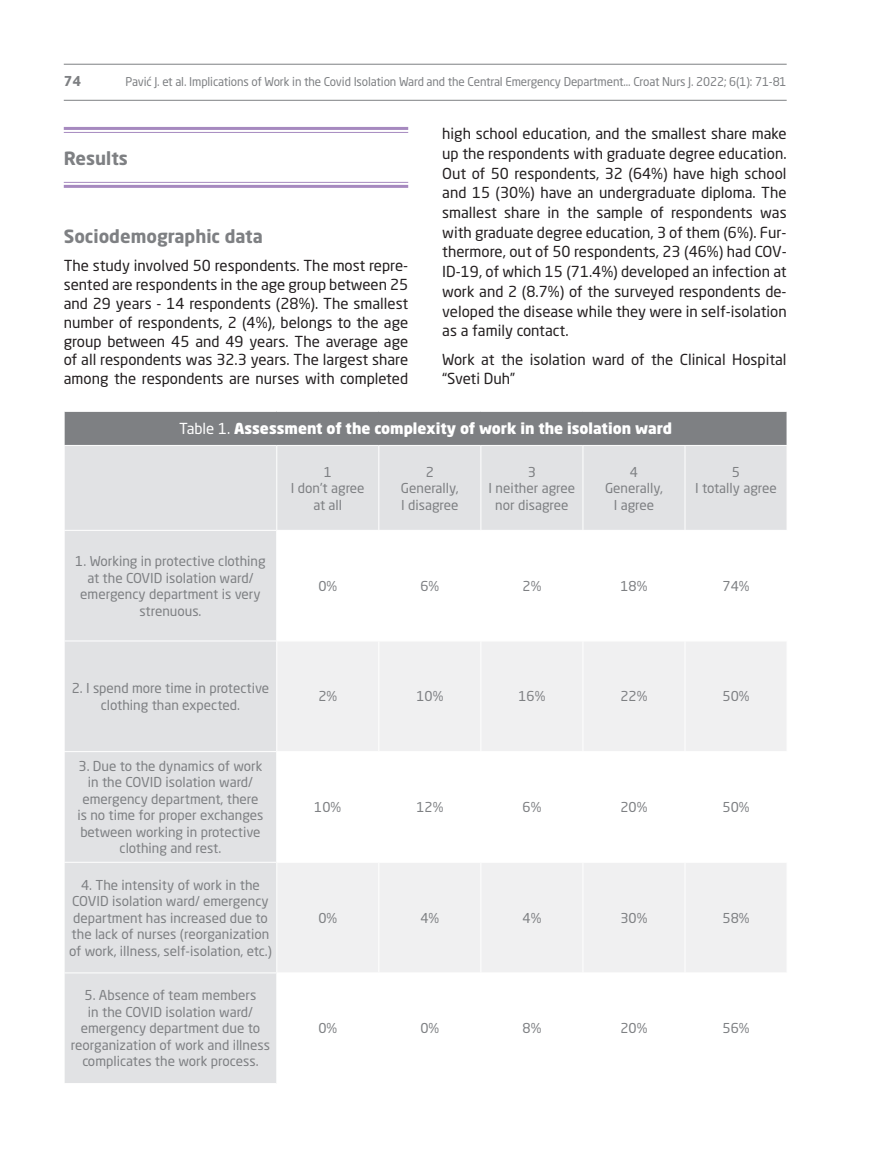
<style>
.page{position:relative;width:893px;height:1149px;background:#fff}
.page>*{position:absolute;margin:0;border:0;box-sizing:border-box;transform-origin:0 0}
.t1{font:700 18px "Neo Sans";color:#7e8083}
.t2{font:15px/19.6px "Neo Sans";color:#231f20;text-align:justify}
.t3{font:900 15px "Neo Sans";color:#fff}
.t4{font:13.5px/16.5px "Neo Sans";color:#7e8083;text-align:center}
.t5{font:700 13.5px "Neo Sans";color:#7e8083}
.t6{font:12px "Neo Sans";letter-spacing:-.01em;color:#7e8083}
.s1{font-weight:400}
</style>
<div class="page">
<hr style="left:64px;top:64px;width:723px;height:1px;background:#7e8083">
<hr style="left:64px;top:100px;width:723px;height:1px;background:#7e8083">
<div style="left:64px;top:411px;width:723px;height:34px;background:#7e8083"></div>
<div style="left:65px;top:446px;width:722px;height:415px;background:#e1e2e4"></div>
<svg style="left:277px;top:531px;width:510px;height:109px"></svg>
<svg style="left:277px;top:641px;width:510px;height:331px;fill:#f0f0f1"></svg>
<div style="left:64px;top:862px;width:213px;height:110px;background:#e1e2e4"></div>
<div style="left:64px;top:972px;width:213px;height:111px;background:#e1e2e4"></div>
<hr style="left:64px;top:411px;width:213px;height:1px;background:#fff">
<hr style="left:64px;top:411px;width:1px;height:34px;background:#fff">
<hr style="left:277px;top:411px;width:102px;height:1px;background:#fff">
<hr style="left:379px;top:411px;width:102px;height:1px;background:#fff">
<hr style="left:481px;top:411px;width:102px;height:1px;background:#fff">
<hr style="left:583px;top:411px;width:102px;height:1px;background:#fff">
<hr style="left:685px;top:411px;width:102px;height:1px;background:#fff">
<hr style="left:276px;top:445px;width:1px;height:85px;background:#fff">
<hr style="left:378px;top:445px;width:1px;height:85px;background:#fff">
<hr style="left:480px;top:445px;width:1px;height:85px;background:#fff">
<hr style="left:583px;top:445px;width:1px;height:85px;background:#fff">
<hr style="left:685px;top:445px;width:1px;height:85px;background:#fff">
<hr style="left:64px;top:530px;width:213px;height:1px;background:#fff">
<hr style="left:277px;top:530px;width:102px;height:1px;background:#fff">
<hr style="left:276px;top:530px;width:1px;height:110px;background:#fff">
<hr style="left:379px;top:530px;width:102px;height:1px;background:#fff">
<hr style="left:378px;top:530px;width:1px;height:110px;background:#fff">
<hr style="left:481px;top:530px;width:102px;height:1px;background:#fff">
<hr style="left:480px;top:530px;width:1px;height:110px;background:#fff">
<hr style="left:583px;top:530px;width:102px;height:1px;background:#fff">
<hr style="left:583px;top:530px;width:1px;height:110px;background:#fff">
<hr style="left:685px;top:530px;width:102px;height:1px;background:#fff">
<hr style="left:685px;top:530px;width:1px;height:110px;background:#fff">
<hr style="left:64px;top:640px;width:213px;height:1px;background:#fff">
<hr style="left:277px;top:640px;width:102px;height:1px;background:#fff">
<hr style="left:276px;top:641px;width:1px;height:110px;background:#fff">
<hr style="left:379px;top:640px;width:102px;height:1px;background:#fff">
<hr style="left:378px;top:641px;width:1px;height:110px;background:#fff">
<hr style="left:481px;top:640px;width:102px;height:1px;background:#fff">
<hr style="left:480px;top:641px;width:1px;height:110px;background:#fff">
<hr style="left:583px;top:640px;width:102px;height:1px;background:#fff">
<hr style="left:583px;top:641px;width:1px;height:110px;background:#fff">
<hr style="left:685px;top:640px;width:102px;height:1px;background:#fff">
<hr style="left:685px;top:641px;width:1px;height:110px;background:#fff">
<hr style="left:64px;top:751px;width:213px;height:1px;background:#fff">
<hr style="left:277px;top:751px;width:102px;height:1px;background:#fff">
<hr style="left:276px;top:751px;width:1px;height:110px;background:#fff">
<hr style="left:379px;top:751px;width:102px;height:1px;background:#fff">
<hr style="left:378px;top:751px;width:1px;height:110px;background:#fff">
<hr style="left:481px;top:751px;width:102px;height:1px;background:#fff">
<hr style="left:480px;top:751px;width:1px;height:110px;background:#fff">
<hr style="left:583px;top:751px;width:102px;height:1px;background:#fff">
<hr style="left:583px;top:751px;width:1px;height:110px;background:#fff">
<hr style="left:685px;top:751px;width:102px;height:1px;background:#fff">
<hr style="left:685px;top:751px;width:1px;height:110px;background:#fff">
<hr style="left:64px;top:862px;width:1px;height:110px;background:#fff">
<hr style="left:277px;top:861px;width:102px;height:1px;background:#fff">
<hr style="left:276px;top:862px;width:1px;height:110px;background:#fff">
<hr style="left:379px;top:861px;width:102px;height:1px;background:#fff">
<hr style="left:378px;top:862px;width:1px;height:110px;background:#fff">
<hr style="left:481px;top:861px;width:102px;height:1px;background:#fff">
<hr style="left:480px;top:862px;width:1px;height:110px;background:#fff">
<hr style="left:583px;top:861px;width:102px;height:1px;background:#fff">
<hr style="left:583px;top:862px;width:1px;height:110px;background:#fff">
<hr style="left:685px;top:861px;width:102px;height:1px;background:#fff">
<hr style="left:685px;top:862px;width:1px;height:110px;background:#fff">
<hr style="left:64px;top:972px;width:213px;height:1px;background:#fff">
<hr style="left:64px;top:972px;width:1px;height:110px;background:#fff">
<hr style="left:276px;top:972px;width:1px;height:110px;background:#fff">
<hr style="left:64px;top:1082px;width:213px;height:1px;background:#fff">
<hr style="left:64px;top:127px;width:344px;height:3px;background:#a689bf">
<hr style="left:64px;top:132px;width:344px;height:1px;background:#a689bf">
<hr style="left:64px;top:182px;width:344px;height:1px;background:#a689bf">
<hr style="left:64px;top:185px;width:344px;height:3px;background:#a689bf">
<p class="t5" style="left:64px;top:72px;width:19px">74</p>
<p class="t6" style="left:126px;top:74px;width:663px">Pavić J. et al. I mplications of Work in the Covid Isolation Ward and the Central Emergency Department... Croat Nurs J. 2022; 6(1): 71-81</p>
<p class="t1" style="left:64px;top:146px;width:66px">Results</p>
<p class="t1" style="left:64px;top:225px;width:201px">Sociodemographic data</p>
<p class="t2" style="left:64px;top:255px;width:346px;line-height:18.9px">The study involved 50 respondents. The most repre&shy;sented are respondents in the age group between 25 and 29 years - 14 respondents (28%). The smallest number of respondents, 2 (4%), belongs to the age group between 45 and 49 years. The average age of all respondents was 32.3 years. The largest share among the respondents are nurses with completed</p>
<p class="t2" style="left:442px;top:123px;width:346px">high school education, and the smallest share make up the respondents with graduate degree education.<br>Out of 50 respondents, 32 (64%) have high school and 15 (30%) have an undergraduate diploma. The smallest share in the sample of respondents was with graduate degree education, 3 of them (6%). Fur&shy;thermore, out of 50 respondents, 23 (46%) had COV-ID-19, of which 15 (71.4%) developed an infection at work and 2 (8.7%) of the surveyed respondents de&shy;veloped the disease while they were in self-isolation as a family contact.</p>
<p class="t2" style="left:442px;top:349px;width:346px">Work at the isolation ward of the Clinical Hospital “Sveti Duh”</p>
<p class="t3" style="left:179px;top:418px;width:494px"><span class="s1">Table 1.</span> Assessment of the complexity of work in the isolation ward</p>
<p class="t4" style="left:291px;top:463px;width:75px">1<br>I don’t agree at all</p>
<p class="t4" style="left:401px;top:463px;width:59px">2<br>Generally,<br>I disagree</p>
<p class="t4" style="left:489px;top:463px;width:88px">3<br>I neither agree nor disagree</p>
<p class="t4" style="left:605px;top:463px;width:59px">4<br>Generally,<br>I agree</p>
<p class="t4" style="left:695px;top:463px;width:83px">5<br>I totally agree</p>
<p class="t4" style="left:87px;top:552px;width:180px;text-align:left;text-indent:-12px">1. Working in protective clothing at the COVID</p>
<p class="t4" style="left:166px;top:569px;width:89px">isolation ward/</p>
<p class="t4" style="left:80px;top:585px;width:182px">emergency department is very</p>
<p class="t4" style="left:139px;top:602px;width:64px">strenuous.</p>
<p class="t4" style="left:318px;top:577px;width:20px">0%</p>
<p class="t4" style="left:420px;top:577px;width:20px">6%</p>
<p class="t4" style="left:522px;top:577px;width:20px">2%</p>
<p class="t4" style="left:620px;top:577px;width:29px">18%</p>
<p class="t4" style="left:722px;top:577px;width:29px">74%</p>
<p class="t4" style="left:72px;top:679px;width:199px">2. I spend more time in protective clothing than expected.</p>
<p class="t4" style="left:318px;top:687px;width:20px">2%</p>
<p class="t4" style="left:416px;top:687px;width:29px">10%</p>
<p class="t4" style="left:518px;top:687px;width:29px">16%</p>
<p class="t4" style="left:620px;top:687px;width:29px">22%</p>
<p class="t4" style="left:722px;top:687px;width:29px">50%</p>
<p class="t4" style="left:88px;top:757px;width:176px;text-align:left;text-indent:-9px">3. Due to the dynamics of work in the COVID</p>
<p class="t4" style="left:165px;top:773px;width:89px">isolation ward/</p>
<p class="t4" style="left:82px;top:790px;width:178px">emergency department, there</p>
<p class="t4" style="left:77px;top:806px;width:188px">is no time for proper exchanges</p>
<p class="t4" style="left:80px;top:823px;width:182px">between working in protective</p>
<p class="t4" style="left:120px;top:839px;width:103px">clothing and rest.</p>
<p class="t4" style="left:81px;top:876px;width:180px">4. The intensity of work in the</p>
<p class="t4" style="left:72px;top:892px;width:8px">COVID</p>
<p class="t4" style="left:112px;top:892px;width:158px">isolation ward/ emergency</p>
<p class="t4" style="left:73px;top:909px;width:196px">department has increased due to</p>
<p class="t4" style="left:72px;top:925px;width:199px">the lack of nurses (reorganization</p>
<p class="t4" style="left:69px;top:942px;width:204px">of work, illness, self-isolation, etc.)</p>
<p class="t4" style="left:85px;top:986px;width:173px;text-align:left">5. Absence of team members in the COVID</p>
<p class="t4" style="left:165px;top:1003px;width:89px">isolation ward/</p>
<p class="t4" style="left:81px;top:1019px;width:181px">emergency department due to</p>
<p class="t4" style="left:71px;top:1036px;width:201px">reorganization of work and illness</p>
<p class="t4" style="left:82px;top:1052px;width:178px">complicates the work process.</p>
<p class="t4" style="left:314px;top:798px;width:29px">10%</p>
<p class="t4" style="left:416px;top:798px;width:29px">12%</p>
<p class="t4" style="left:522px;top:798px;width:20px">6%</p>
<p class="t4" style="left:620px;top:798px;width:29px">20%</p>
<p class="t4" style="left:722px;top:798px;width:29px">50%</p>
<p class="t4" style="left:318px;top:909px;width:20px">0%</p>
<p class="t4" style="left:420px;top:909px;width:20px">4%</p>
<p class="t4" style="left:522px;top:909px;width:20px">4%</p>
<p class="t4" style="left:620px;top:909px;width:29px">30%</p>
<p class="t4" style="left:722px;top:909px;width:29px">58%</p>
<p class="t4" style="left:318px;top:1019px;width:20px">0%</p>
<p class="t4" style="left:420px;top:1019px;width:20px">0%</p>
<p class="t4" style="left:522px;top:1019px;width:20px">8%</p>
<p class="t4" style="left:620px;top:1019px;width:29px">20%</p>
<p class="t4" style="left:722px;top:1019px;width:29px">56%</p>
</div>
